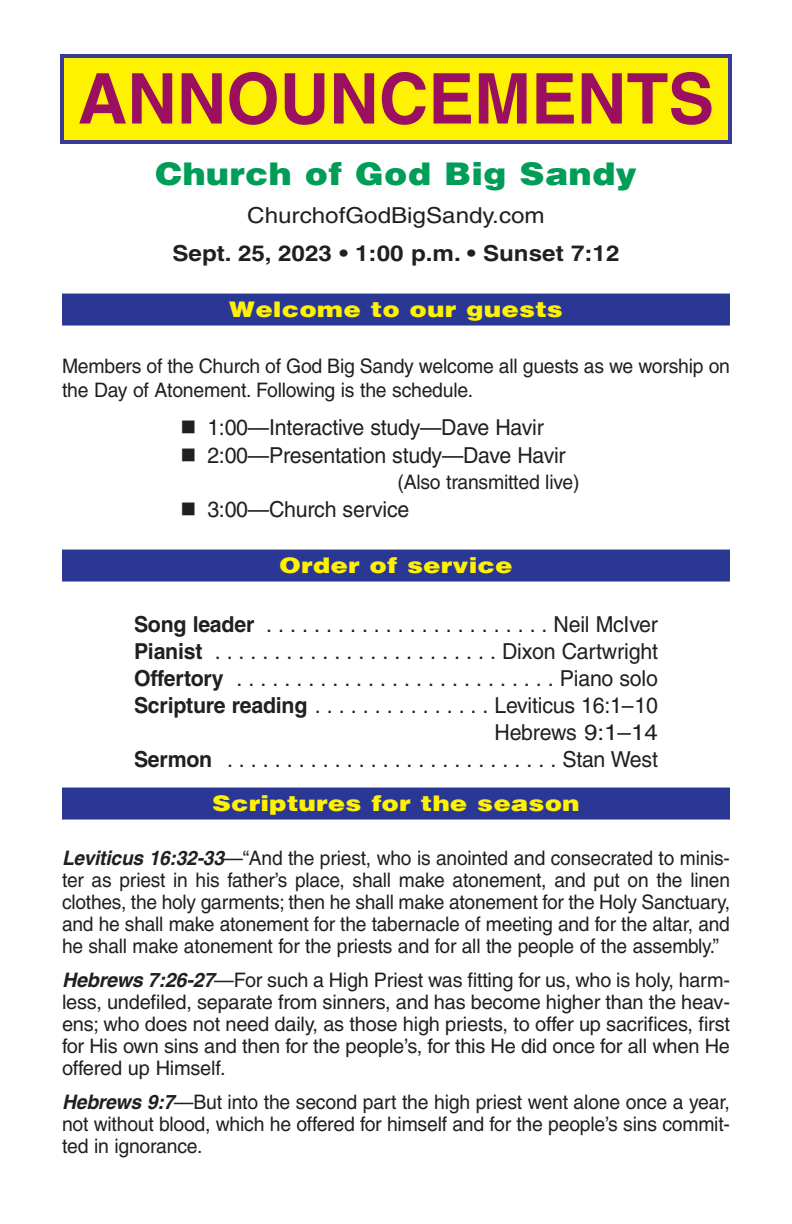
<style>
.page{position:relative;width:792px;height:1224px;background:#fff}
.page>*{position:absolute;margin:0;border:0;box-sizing:border-box;transform-origin:0 0}
.t1{font:700 70px "Helvetica";color:#9a0f5f}
.t2{font:900 32px "Helvetica";color:#009d57;scale:1.1 1}
.t3{font:22px/27px "Helvetica";letter-spacing:-.01em;color:#231f20}
.t4{font:900 22px "Helvetica";color:#fff200;scale:1.2 1}
.t5{font:700 22px "Helvetica";color:#231f20;scale:1.1 1}
.t6{font:22px "Helvetica";letter-spacing:-.01em;color:#231f20;scale:1.1 1}
.t7{font:20px/22px "Helvetica";letter-spacing:-.01em;color:#231f20;text-align:justify}
.t8{font:20px/22px "Helvetica";letter-spacing:-.01em;color:#231f20;text-align:justify;scale:.96 1}
.s1{font-weight:700}
.s2{font-weight:700;font-style:italic}
</style>
<div class="page">
<div style="left:62px;top:294px;width:668px;height:32px;background:#2b3795"></div>
<div style="left:62px;top:550px;width:668px;height:32px;background:#2b3795"></div>
<div style="left:62px;top:788px;width:668px;height:32px;background:#2b3795"></div>
<div style="left:62px;top:56px;width:668px;height:86px;background:#fff200"></div>
<div style="left:60px;top:54px;width:672px;height:90px;border:4px solid #3a3a97"></div>
<h1 class="t1" style="left:78px;top:73px;width:638px">ANNOUNCEMENTS</h1>
<h2 class="t2" style="left:155px;top:151px;width:440px">Church of God Big Sandy</h2>
<p class="t6" style="left:247px;top:207px;width:272px">ChurchofGodBigSandy.com</p>
<p class="t5" style="left:172px;top:245px;width:408px">Sept. 25, 2023 • 1:00 p.m. • Sunset 7:12</p>
<p class="t4" style="left:229px;top:294px;width:280px">Welcome to our guests</p>
<p class="t7" style="left:62px;top:356px;width:670px;line-height:24px">Members of the Church of God Big Sandy welcome all guests as we worship on the Day of Atonement. Following is the schedule.</p>
<p class="t3" style="left:207px;top:415px;width:360px;line-height:28px">1:00—Interactive study—Dave Havir<br>2:00—Presentation study—Dave Havir</p>
<p class="t7" style="left:397px;top:473px;width:184px">(Also transmitted live)</p>
<p class="t3" style="left:207px;top:498px;width:204px">3:00—Church service</p>
<p class="t4" style="left:279px;top:550px;width:196px">Order of service</p>
<p class="t3" style="left:134px;top:613px;width:526px;text-align:right"><span class="s1">Song leader</span> . . . . . . . . . . . . . . . . . . . . . . . . Neil McIver <span class="s1">Pianist</span> . . . . . . . . . . . . . . . . . . . . . . . . Dixon Cartwright <span class="s1">Offertory</span> . . . . . . . . . . . . . . . . . . . . . . . . . . . Piano solo <span class="s1">Scripture reading</span> . . . . . . . . . . . . . . . Leviticus 16:1–10<br>Hebrews 9:1–14<br><span class="s1">Sermon</span> . . . . . . . . . . . . . . . . . . . . . . . . . . . . Stan West</p>
<p class="t4" style="left:212px;top:788px;width:308px">Scriptures for the season</p>
<p class="t8" style="left:62px;top:849px;width:697px"><span class="s2">Leviticus 16:32-33</span>—“And the priest, who is anointed and consecrated to minis&shy;ter as priest in his father’s place, shall make atonement, and put on the linen clothes, the holy garments; then he shall make atonement for the Holy Sanctuary, and he shall make atonement for the tabernacle of meeting and for the altar, and he shall make atonement for the priests and for all the people of the assembly.”</p>
<p class="t7" style="left:62px;top:971px;width:670px"><span class="s2">Hebrews 7:26-27</span>—For such a High Priest was fitting for us, who is holy, harm&shy;less, undefiled, separate from sinners, and has become higher than the heav&shy;ens; who does not need daily, as those high priests, to offer up sacrifices, first for His own sins and then for the people’s, for this He did once for all when He offered up Himself.</p>
<p class="t7" style="left:62px;top:1093px;width:670px"><span class="s2">Hebrews 9:7</span>—But into the second part the high priest went alone once a year, not without blood, which he offered for himself and for the people’s sins commit&shy;ted in ignorance.</p>
</div>
